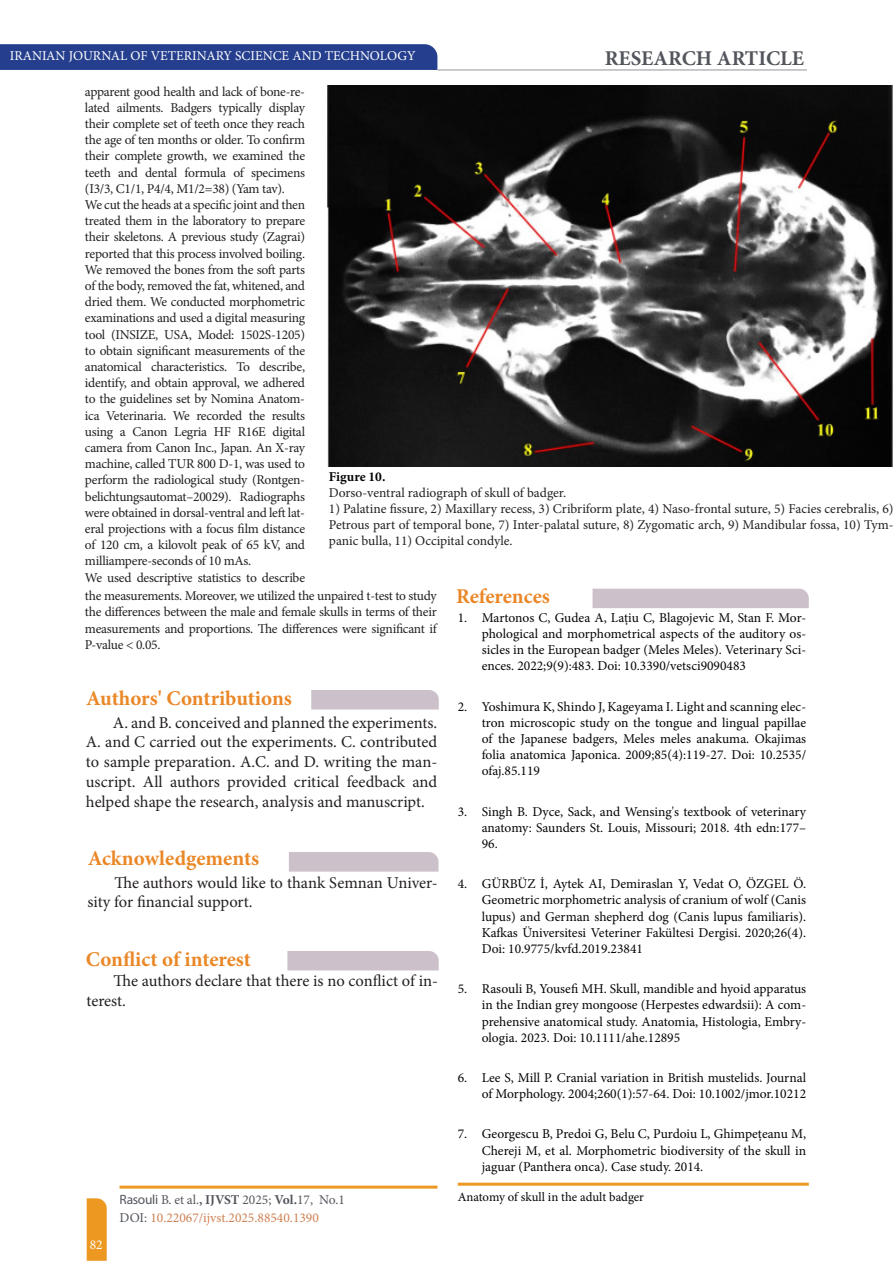
<style>
.page{position:relative;width:893px;height:1263px;background:#fff}
.page>*{position:absolute;margin:0;border:0;box-sizing:border-box;transform-origin:0 0}
.Text{font:700 21px "Minion Pro";letter-spacing:-.005em;color:#ea8727}
.t1{font:700 21px "Minion Pro";color:#53555c}
.Text-2{font:16.5px/19.8px "Minion Pro";letter-spacing:-.005em;color:#231f20}
.How_to_cite{font:13.5px/16.2px "Minion Pro";letter-spacing:-.02em;color:#231f20;text-align:justify}
.references{font:13.5px/16.2px "Minion Pro";color:#040503;text-align:justify}
.t2{font:13.5px "Minion Pro";color:#fff}
.How_to_cite-2{font:13.5px "Minion Pro";color:#231f20}
.t3{font:13.5px "Minion Pro";color:#52565c}
.t4{font:13.5px "Minion Pro";color:#cd8153}
.t5{font:700 13.5px "Minion Pro";color:#040503}
.t6{font:12.75px "Minion Pro";letter-spacing:-.005em;color:#040503}
.s1{font-family:"Myriad Pro"}
.s2{font-weight:700}
.s3{color:#52565c}
</style>
<div class="page">
<svg style="left:0;top:44px;width:438px;height:26px;background:#27418f"></svg>
<hr style="left:437px;top:69px;width:370px;height:2px;background:#b6b8b9">
<svg style="left:87px;top:1198px;width:20px;height:63px"></svg>
<hr style="left:458px;top:1183px;width:351px;height:3px;background:#ec9821">
<hr style="left:120px;top:1185px;width:317px;height:3px;background:#ec9821">
<div style="left:593px;top:589px;width:216px;height:19px;background:#ccc1ca"></div>
<div style="left:311px;top:690px;width:128px;height:19px;background:#ccc1ca"></div>
<div style="left:289px;top:852px;width:149px;height:20px;background:#ccc1ca"></div>
<div style="left:287px;top:951px;width:152px;height:19px;background:#ccc1ca"></div>
<img style="left:327px;top:86px;width:566px;height:380px">
<p class="t2" style="left:10px;top:47px;width:407px">IRANIAN JOURNAL OF VETERINARY SCIENCE AND TECHNOLOGY</p>
<h1 class="t1" style="left:605px;top:43px;width:201px">RESEARCH ARTICLE</h1>
<p class="How_to_cite" style="left:85px;top:83px;width:222px">apparent good health and lack of bone-re&shy;lated ailments. Badgers typically display their complete set of teeth once they reach the age of ten months or older. To confirm their complete growth, we examined the teeth and dental formula of specimens (I3/3, C1/1, P4/4, M1/2=38) (Yam tav).</p>
<p class="How_to_cite" style="left:85px;top:197px;width:222px">We cut the heads at a specific joint and then treated them in the laboratory to prepare their skeletons. A previous study (Zagrai) reported that this process involved boiling.<br>We removed the bones from the soft parts of the body, removed the fat, whitened, and dried them. We conducted morphometric examinations and used a digital measuring tool (INSIZE, USA, Model: 1502S-1205) to obtain significant measurements of the anatomical characteristics. To describe, identify, and obtain approval, we adhered to the guidelines set by Nomina Anatom&shy;ica Veterinaria. We recorded the results using a Canon Legria HF R16E digital camera from Canon Inc., Japan. An X-ray machine, called TUR 800 D-1, was used to perform the radiological study (Rontgen&shy;belichtungsautomat–20029). Radiographs were obtained in dorsal-ventral and left lat&shy;eral projections with a focus film distance of 120 cm, a kilovolt peak of 65 kV, and milliampere-seconds of 10 mAs.</p>
<p class="How_to_cite" style="left:85px;top:568px;width:353px;line-height:18.6px">We used descriptive statistics to describe<br>the measurements. Moreover, we utilized the unpaired t-test to study</p>
<p class="How_to_cite" style="left:85px;top:604px;width:353px">the differences between the male and female skulls in terms of their measurements and proportions. The differences were significant if P-value &lt; 0.05.</p>
<p class="t5" style="left:329px;top:467px;width:58px">Figure 10.</p>
<p class="How_to_cite-2" style="left:329px;top:483px;width:239px">Dorso-ventral radiograph of skull of badger.</p>
<p class="How_to_cite" style="left:329px;top:500px;width:566px">1) Palatine fissure, 2) Maxillary recess, 3) Cribriform plate, 4) Naso-frontal suture, 5) Facies cerebralis, 6)<br>Petrous part of temporal bone, 7) Inter-palatal suture, 8) Zygomatic arch, 9) Mandibular fossa, 10) Tym&shy;panic bulla, 11) Occipital condyle.</p>
<p class="Text" style="left:456px;top:582px;width:95px">References</p>
<p class="references" style="left:482px;top:609px;width:326px;text-indent:-24px">1. Martonos C, Gudea A, Lațiu C, Blagojevic M, Stan F. Mor&shy;phological and morphometrical aspects of the auditory os&shy;sicles in the European badger (Meles Meles). Veterinary Sci&shy;ences. 2022;9(9):483. Doi: 10.3390/vetsci9090483</p>
<p class="references" style="left:482px;top:698px;width:326px;text-indent:-24px">2. Yoshimura K, Shindo J, Kageyama I. Light and scanning elec&shy;tron microscopic study on the tongue and lingual papillae of the Japanese badgers, Meles meles anakuma. Okajimas folia anatomica Japonica. 2009;85(4):119-27. Doi: 10.2535/ ofaj.85.119</p>
<p class="references" style="left:482px;top:803px;width:326px;text-indent:-24px">3. Singh B. Dyce, Sack, and Wensing's textbook of veterinary anatomy: Saunders St. Louis, Missouri; 2018. 4th edn:177– 96.</p>
<p class="references" style="left:482px;top:876px;width:326px;text-indent:-24px">4. GÜRBÜZ İ, Aytek AI, Demiraslan Y, Vedat O, ÖZGEL Ö.<br>Geometric morphometric analysis of cranium of wolf (Canis lupus) and German shepherd dog (Canis lupus familiaris).<br>Kafkas Üniversitesi Veteriner Fakültesi Dergisi. 2020;26(4).<br>Doi: 10.9775/kvfd.2019.23841</p>
<p class="references" style="left:482px;top:981px;width:326px;text-indent:-24px">5. Rasouli B, Yousefi MH. Skull, mandible and hyoid apparatus in the Indian grey mongoose (Herpestes edwardsii): A com&shy;prehensive anatomical study. Anatomia, Histologia, Embry&shy;ologia. 2023. Doi: 10.1111/ahe.12895</p>
<p class="references" style="left:458px;top:1069px;width:350px;text-align:right">6. Lee S, Mill P. Cranial variation in British mustelids. Journal of Morphology. 2004;260(1):57-64. Doi: 10.1002/jmor.10212</p>
<p class="references" style="left:482px;top:1126px;width:326px;text-indent:-24px">7. Georgescu B, Predoi G, Belu C, Purdoiu L, Ghimpețeanu M, Chereji M, et al. Morphometric biodiversity of the skull in jaguar (Panthera onca). Case study. 2014.</p>
<p class="Text" style="left:86px;top:684px;width:207px">Authors' Contributions</p>
<p class="Text-2" style="left:86px;top:712px;width:353px;text-align:justify;text-indent:27px">A. and B. conceived and planned the experiments.<br>A. and C carried out the experiments. C. contributed to sample preparation. A.C. and D. writing the man&shy;uscript. All authors provided critical feedback and helped shape the research, analysis and manuscript.</p>
<p class="Text" style="left:88px;top:844px;width:173px">Acknowledgements</p>
<p class="Text-2" style="left:88px;top:872px;width:352px;text-indent:27px">The authors would like to thank Semnan Univer&shy;sity for financial support.</p>
<p class="Text" style="left:86px;top:945px;width:167px">Conflict of interest</p>
<p class="Text-2" style="left:86px;top:971px;width:353px;text-indent:27px">The authors declare that there is no conflict of in&shy;terest.</p>
<p class="t2" style="left:90px;top:1235px;width:14px">82</p>
<p class="t3" style="left:120px;top:1190px;width:227px"><span class="s1">Rasouli</span> B. et al.<span class="s2">, IJVST</span> 2025; <span class="s2">Vol.</span>17, No.1</p>
<p class="t6" style="left:458px;top:1188px;width:188px">Anatomy of skull in the adult badger</p>
<p class="t4" style="left:120px;top:1208px;width:201px"><span class="s3">DOI:</span> 10.22067/ijvst.2025.88540.1390</p>
</div>
